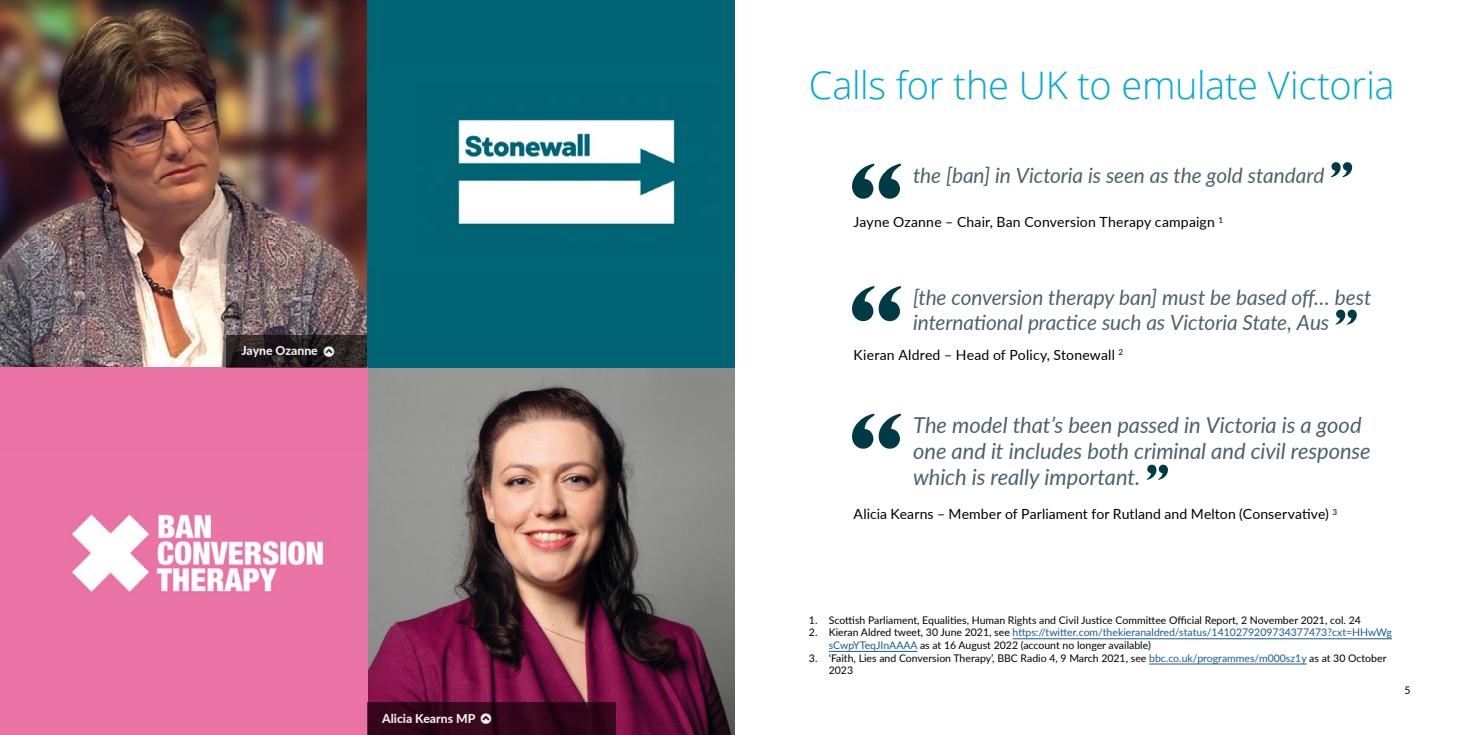
<style>
.page{position:relative;width:1469px;height:735px;background:#fff}
.page>*{position:absolute;margin:0;border:0;box-sizing:border-box;transform-origin:0 0}
.t1{font:700 121.45px "Perpetua Titling";color:#003a45}
.t2{font:700 52.5px "Perpetua Titling";color:#003a45}
.t3{font:300 37.98px "Open Sans";letter-spacing:-.01em;color:#00aad7}
.t4{font:italic 21.88px/26.2px "Lato";letter-spacing:-.005em;color:#4a626d}
.t5{font:italic 20.82px/25px "Lato";letter-spacing:-.005em;color:#4a626d}
.t6{font:14px "Lato";letter-spacing:.01em;color:#000}
.t7{font:800 12.25px "Lato";color:#ededeb}
.t8{font:10.5px/12.6px "Lato";color:#000}
.t9{font:10.5px/12.6px "Lato";color:#165b9a}
.s1{color:#000}
.s2{color:#165b9a}
</style>
<div class="page">
<img style="left:0;top:0;width:367px;height:367px">
<img style="left:367px;top:367px;width:367px;height:367px">
<div style="left:367px;top:0;width:367px;height:367px;background:#006475"></div>
<img style="left:458px;top:119px;width:217px;height:106px">
<div style="left:0;top:367px;width:367px;height:367px;background:#eb72a5"></div>
<img style="left:71px;top:514px;width:253px;height:78px">
<hr style="left:1012px;top:638px;width:379px;height:1px;background:#165b9a">
<hr style="left:828px;top:650px;width:89px;height:1px;background:#165b9a">
<hr style="left:1149px;top:663px;width:157px;height:1px;background:#165b9a">
<svg style="left:367px;top:701px;width:248px;height:33px;background:#35061b"></svg>
<svg style="left:227px;top:335px;width:140px;height:32px;background:#241e1f"></svg>
<svg style="left:481px;top:713px;width:10px;height:10px"></svg>
<svg style="left:324px;top:346px;width:10px;height:10px"></svg>
<p class="t7" style="left:241px;top:342px;width:78px">Jayne Ozanne</p>
<p class="t7" style="left:382px;top:708px;width:95px">Alicia Kearns MP</p>
<h3 class="t3" style="left:809px;top:59px;width:587px">Calls for the UK to emulate Victoria</h3>
<h1 class="t1" style="left:848px;top:133px;width:57px">“</h1>
<h3 class="t5" style="left:913px;top:162px;width:413px">the [ban] in Victoria is seen as the gold standard</h3>
<h2 class="t2" style="left:1329px;top:149px;width:26px">”</h2>
<h3 class="t6" style="left:853px;top:212px;width:371px">Jayne Ozanne – Chair, Ban Conversion Therapy campaign <sup>1</sup></h3>
<h1 class="t1" style="left:848px;top:255px;width:57px">“</h1>
<h3 class="t5" style="left:913px;top:284px;width:460px">[the conversion therapy ban] must be based off… best international practice such as Victoria State, Aus</h3>
<h2 class="t2" style="left:1334px;top:296px;width:26px">”</h2>
<h3 class="t6" style="left:853px;top:345px;width:271px">Kieran Aldred – Head of Policy, Stonewall <sup>2</sup></h3>
<h1 class="t1" style="left:848px;top:382px;width:57px">“</h1>
<h3 class="t4" style="left:913px;top:410px;width:459px">The model that’s been passed in Victoria is a good one and it includes both criminal and civil response which is really important.</h3>
<h2 class="t2" style="left:1145px;top:451px;width:26px">”</h2>
<h3 class="t6" style="left:853px;top:504px;width:485px">Alicia Kearns – Member of Parliament for Rutland and Melton (Conservative) <sup>3</sup></h3>
<p class="t8" style="left:809px;top:612px;width:553px">1. Scottish Parliament, Equalities, Human Rights and Civil Justice Committee Official Report, 2 November 2021, col. 24</p>
<p class="t9" style="left:828px;top:625px;width:564px;text-indent:-20px"><span class="s1">2. Kieran Aldred tweet, 30 June 2021, see</span> https://twitter.com/thekieranaldred/status/1410279209734377473?cxt=HHwWg sCwpYTeqJInAAAA <span class="s1">as at 16 August 2022 (account no longer available)</span></p>
<p class="t8" style="left:828px;top:650px;width:559px;text-indent:-20px">3. ‘Faith, Lies and Conversion Therapy’, BBC Radio 4, 9 March 2021, see <span class="s2">bbc.co.uk/programmes/m000sz1y</span> as at 30 October<br>2023</p>
<p class="t8" style="left:1404px;top:682px;width:8px">5</p>
</div>
